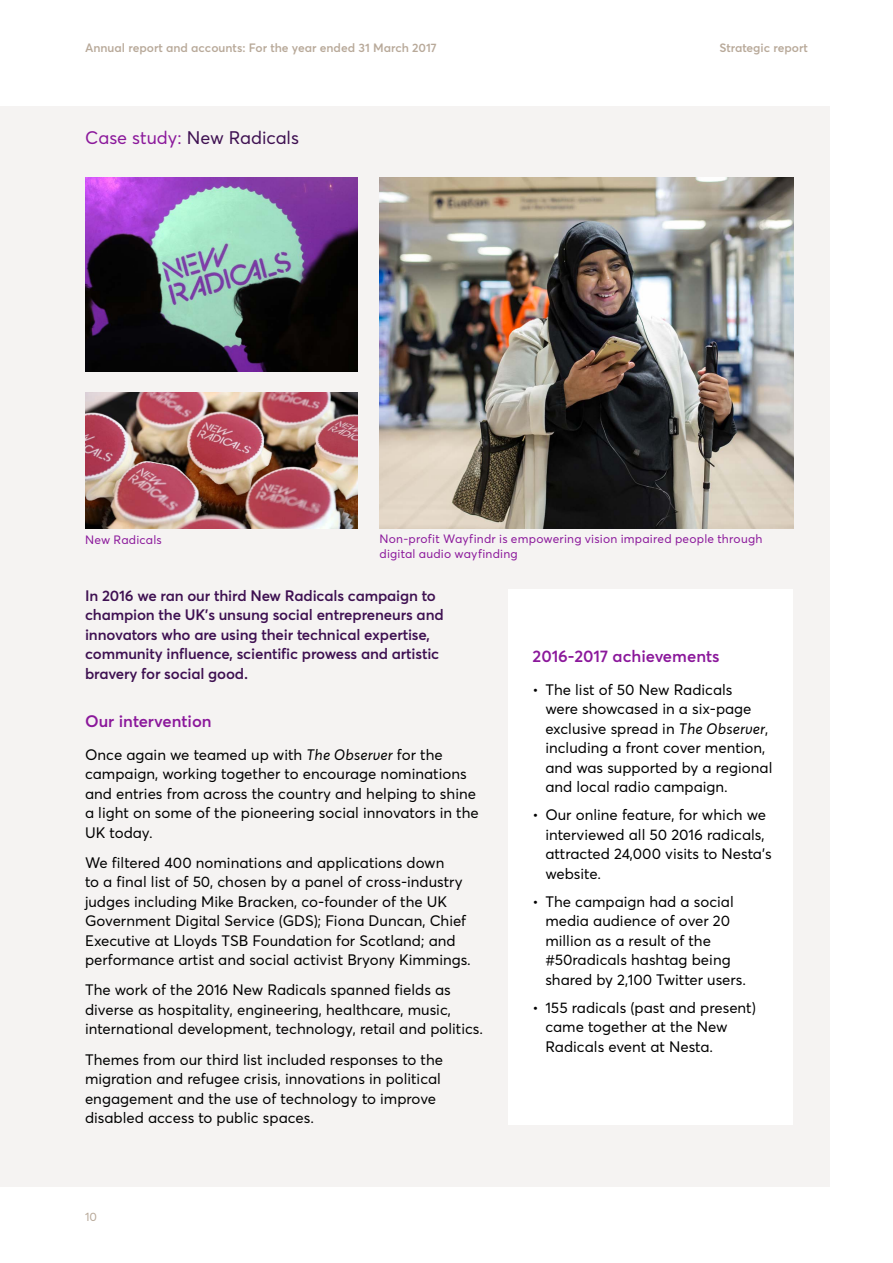
<style>
.page{position:relative;width:893px;height:1263px;background:#fff}
.page>*{position:absolute;margin:0;border:0;box-sizing:border-box;transform-origin:0 0}
.t1{font:18px "Averta";color:#3e1051}
.t2{font:600 16.5px "Averta";color:#8b189b}
.t3{font:15px/19.5px "Averta";color:#000}
.t4{font:600 15px/19.5px "Averta";letter-spacing:-.01em;color:#3e1051}
.t5{font:12px/14.4px "Averta";letter-spacing:.015em;color:#8b189b}
.t6{font:600 12px "Averta";color:#b8a999}
.t7{font:12px "Averta";color:#b8a999}
.s1{color:#8b189b}
.s2{font-style:italic}
</style>
<div class="page">
<div style="left:0;top:106px;width:829px;height:1080px;background:#f5f3f2"></div>
<div style="left:508px;top:589px;width:285px;height:536px;background:#fff"></div>
<img style="left:85px;top:178px;width:272px;height:193px">
<img style="left:85px;top:392px;width:272px;height:136px">
<img style="left:379px;top:178px;width:414px;height:350px">
<p class="t6" style="left:85px;top:40px;width:353px">Annual report and accounts: For the year ended 31 March 2017</p>
<p class="t6" style="left:719px;top:40px;width:90px">Strategic report</p>
<p class="t1" style="left:85px;top:126px;width:215px"><span class="s1">Case study:</span> New Radicals</p>
<p class="t5" style="left:85px;top:532px;width:78px">New Radicals</p>
<p class="t5" style="left:379px;top:532px;width:384px">Non-profit Wayfindr is empowering vision impaired people through digital audio wayfinding</p>
<p class="t4" style="left:85px;top:585px;width:360px">In 2016 we ran our third New Radicals campaign to champion the UK’s unsung social entrepreneurs and innovators who are using their technical expertise, community influence, scientific prowess and artistic bravery for social good.</p>
<p class="t2" style="left:85px;top:711px;width:128px">Our intervention</p>
<p class="t3" style="left:85px;top:744px;width:395px">Once again we teamed up with <span class="s2">The Observer</span> for the campaign, working together to encourage nominations and entries from across the country and helping to shine a light on some of the pioneering social innovators in the UK today.</p>
<p class="t3" style="left:85px;top:852px;width:387px">We filtered 400 nominations and applications down<br>to a final list of 50, chosen by a panel of cross-industry judges including Mike Bracken, co-founder of the UK Government Digital Service (GDS); Fiona Duncan, Chief Executive at Lloyds TSB Foundation for Scotland; and performance artist and social activist Bryony Kimmings.</p>
<p class="t3" style="left:85px;top:980px;width:399px">The work of the 2016 New Radicals spanned fields as diverse as hospitality, engineering, healthcare, music, international development, technology, retail and politics.</p>
<p class="t3" style="left:85px;top:1049px;width:360px">Themes from our third list included responses to the migration and refugee crisis, innovations in political engagement and the use of technology to improve disabled access to public spaces.</p>
<p class="t7" style="left:85px;top:1209px;width:14px">10</p>
<p class="t2" style="left:533px;top:646px;width:188px">2016-2017 achievements</p>
<p class="t3" style="left:545px;top:679px;width:229px;text-indent:-13px">• The list of 50 New Radicals<br>were showcased in a six-page exclusive spread in <span class="s2">The Observer</span>, including a front cover mention, and was supported by a regional and local radio campaign.</p>
<p class="t3" style="left:545px;top:805px;width:228px;text-indent:-13px">• Our online feature, for which we interviewed all 50 2016 radicals, attracted 24,000 visits to Nesta’s website.</p>
<p class="t3" style="left:545px;top:891px;width:202px;text-indent:-13px">• The campaign had a social media audience of over 20 million as a result of the #50radicals hashtag being shared by 2,100 Twitter users.</p>
<p class="t3" style="left:545px;top:997px;width:212px;text-indent:-13px">• 155 radicals (past and present) came together at the New<br>Radicals event at Nesta.</p>
</div>
